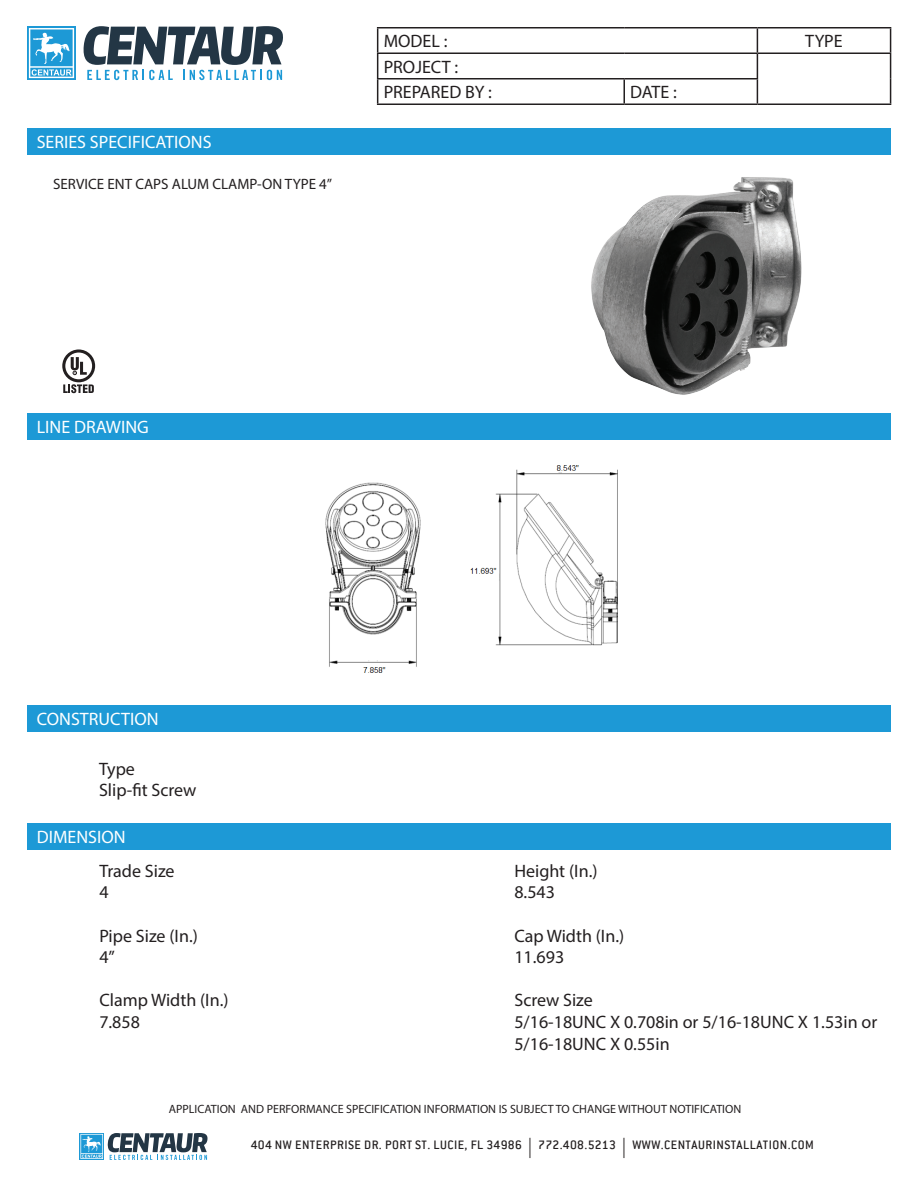
<style>
.page{position:relative;width:918px;height:1188px;background:#fff}
.page>*{position:absolute;margin:0;border:0;box-sizing:border-box;transform-origin:0 0}
.t1{font:18px/21.6px "Myriad Pro";color:#231f20}
.t2{font:18px "Myriad Pro";color:#fff}
.t3{font:15px "Myriad Pro";color:#231f20}
.t4{font:500 13.5px "Conduit ITC";letter-spacing:.035em;color:#231f20}
.t5{font:12px "Myriad Pro";color:#231f20}
.s1{font-family:"Myriad Pro";font-weight:400;font-size:20.25px}
</style>
<div class="page">
<svg style="left:80px;top:1133px;width:128px;height:27px"></svg>
<hr style="left:377px;top:27px;width:247px;height:1px;background:#231f20">
<hr style="left:624px;top:27px;width:133px;height:1px;background:#231f20">
<hr style="left:757px;top:27px;width:134px;height:1px;background:#231f20">
<hr style="left:377px;top:52px;width:247px;height:2px;background:#231f20">
<hr style="left:624px;top:52px;width:133px;height:2px;background:#231f20">
<hr style="left:757px;top:52px;width:134px;height:2px;background:#231f20">
<hr style="left:377px;top:78px;width:247px;height:2px;background:#231f20">
<svg style="left:377px;top:28px;width:1px;height:76px"></svg>
<hr style="left:624px;top:78px;width:134px;height:2px;background:#231f20">
<hr style="left:623px;top:80px;width:2px;height:24px;background:#231f20">
<svg style="left:757px;top:28px;width:1px;height:76px"></svg>
<svg style="left:890px;top:28px;width:1px;height:76px"></svg>
<hr style="left:377px;top:104px;width:247px;height:1px;background:#231f20">
<hr style="left:624px;top:104px;width:133px;height:1px;background:#231f20">
<hr style="left:757px;top:104px;width:134px;height:1px;background:#231f20">
<div style="left:27px;top:129px;width:864px;height:26px;background:#1d99d6"></div>
<div style="left:27px;top:414px;width:864px;height:26px;background:#1d99d6"></div>
<div style="left:27px;top:705px;width:864px;height:27px;background:#1d99d6"></div>
<div style="left:27px;top:26px;width:49px;height:54px;background:linear-gradient(to right,#32a2d9,#32a2d9)"></div>
<svg style="left:29px;top:28px;width:45px;height:50px"></svg>
<svg style="left:83px;top:26px;width:200px;height:54px"></svg>
<img style="left:591px;top:177px;width:211px;height:218px">
<img style="left:326px;top:465px;width:291px;height:207px">
<div style="left:27px;top:823px;width:864px;height:26px;background:#1d99d6"></div>
<svg style="left:62px;top:349px;width:33px;height:44px"></svg>
<p class="t2" style="left:37px;top:131px;width:176px">SERIES SPECIFICATIONS</p>
<p class="t3" style="left:53px;top:175px;width:281px">SERVICE ENT CAPS ALUM CLAMP-ON TYPE 4”</p>
<p class="t1" style="left:384px;top:30px;width:65px">MODEL :</p>
<p class="t1" style="left:805px;top:30px;width:39px">TYPE</p>
<p class="t1" style="left:384px;top:54px;width:110px;line-height:25.5px">PROJECT :<br>PREPARED BY :</p>
<p class="t1" style="left:630px;top:81px;width:48px">DATE :</p>
<p class="t2" style="left:37px;top:416px;width:114px">LINE DRAWING</p>
<p class="t2" style="left:37px;top:708px;width:123px">CONSTRUCTION</p>
<p class="t1" style="left:99px;top:758px;width:99px">Type<br>Slip-fit Screw</p>
<p class="t2" style="left:37px;top:826px;width:90px">DIMENSION</p>
<p class="t1" style="left:99px;top:860px;width:77px">Trade Size<br>4</p>
<p class="t1" style="left:99px;top:924px;width:100px">Pipe Size (In.)<br>4”</p>
<p class="t1" style="left:99px;top:989px;width:131px">Clamp Width (In.)<br>7.858</p>
<p class="t1" style="left:514px;top:860px;width:85px">Height (In.)<br>8.543</p>
<p class="t1" style="left:514px;top:924px;width:111px">Cap Width (In.)<br>11.693</p>
<p class="t1" style="left:514px;top:989px;width:364px">Screw Size<br>5/16-18UNC X 0.708in or 5/16-18UNC X 1.53in or<br>5/16-18UNC X 0.55in</p>
<p class="t5" style="left:169px;top:1101px;width:574px">APPLICATION AND PERFORMANCE SPECIFICATION INFORMATION IS SUBJECT TO CHANGE WITHOUT NOTIFICATION</p>
<p class="t4" style="left:251px;top:1137px;width:565px">404 NW ENTERPRISE DR. PORT ST. LUCIE, FL 34986 <span class="s1">|</span> 772.408.5213 <span class="s1">|</span> WWW.CENTAURINSTALLATION.COM</p>
</div>
